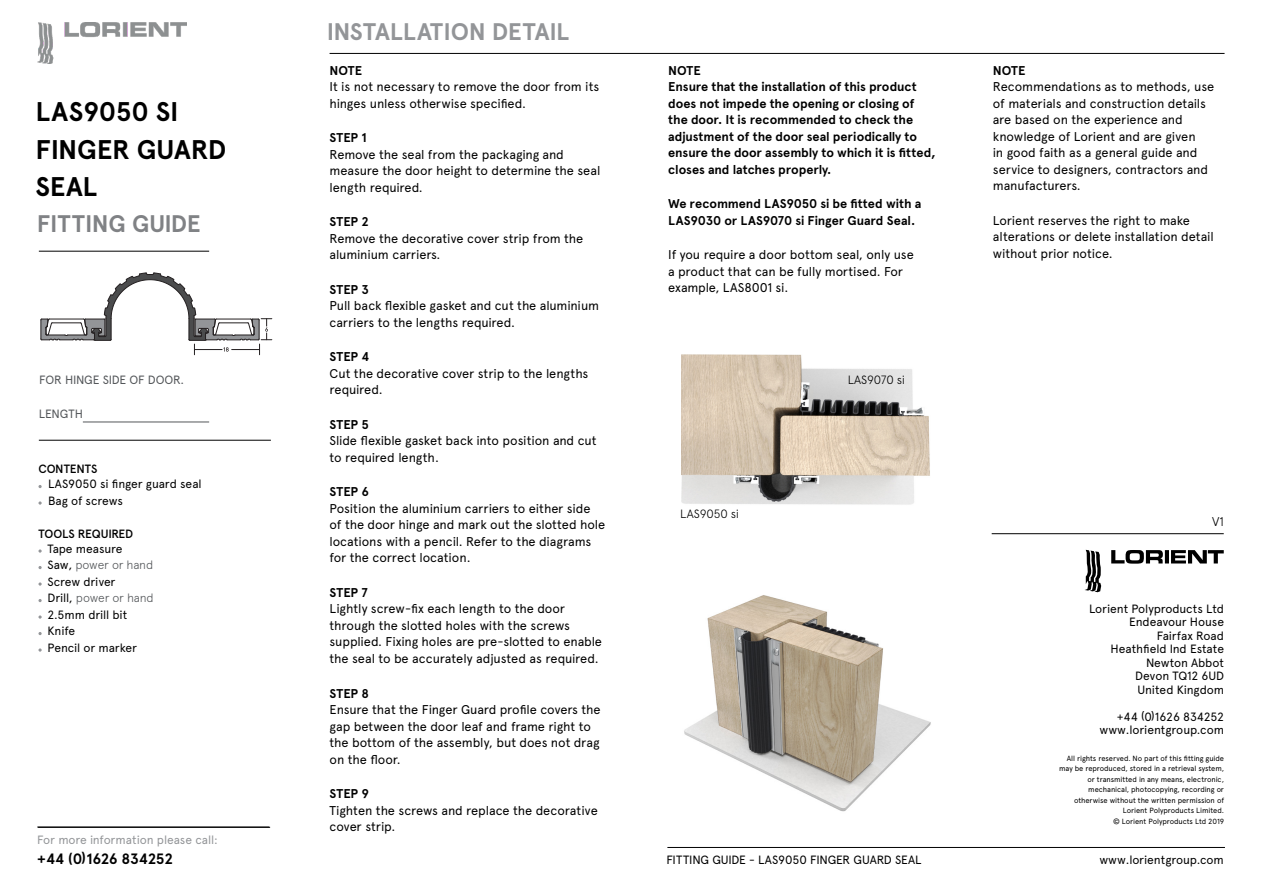
<style>
.page{position:relative;width:1263px;height:893px;background:#fff}
.page>*{position:absolute;margin:0;border:0;box-sizing:border-box;transform-origin:0 0}
.Main_Header_Title_Gr{font:700 27px/37.5px "Apercu Pro";letter-spacing:-.01em;color:#000}
.Main_Header_Title_Gr-2{font:700 24px "Apercu Pro";letter-spacing:-.015em;color:#939598}
.t1{font:700 24px "Apercu Pro";letter-spacing:-.005em;color:#808285}
.t2{font:700 15px "Apercu Pro";letter-spacing:-.02em;color:#000}
.Step_Headers{font:12.75px/16.5px "Apercu Pro";letter-spacing:-.01em;color:#000}
.Step_copy{font:12.75px/16.5px "Apercu Pro";letter-spacing:-.01em;color:#000}
.Step_Headers-2{font:700 12.75px/16.5px "Apercu Pro";letter-spacing:-.005em;color:#000}
.t3{font:300 12.75px "Apercu Pro";color:#000}
.Footer_Regular{font:12px/13.5px "Apercu Pro";letter-spacing:-.01em;color:#000;text-align:right}
.Cover_Copy__content{font:12px "Apercu Pro";letter-spacing:-.01em;color:#000}
.Cover_Copy__content-2{font:300 12px "Apercu Pro";letter-spacing:-.015em;color:#54575a}
.t4{font:12px "Apercu Pro";letter-spacing:-.01em;color:#939598}
.t5{font:12px "Apercu Pro";letter-spacing:-.015em;color:#54575a}
.Cover__Heads__conten{font:500 12px "Apercu Pro";letter-spacing:-.015em;color:#000}
.t6{font:300 12px "Apercu Pro";letter-spacing:-.015em;color:#000}
.t7{font:7.5px/10.5px "Apercu Pro";letter-spacing:-.01em;color:#000;text-align:right}
.s1{font-weight:700}
.s2{font-weight:400;color:#000}
</style>
<div class="page">
<hr style="left:667px;top:847px;width:558px;height:1px;background:#000">
<svg style="left:1085px;top:550px;width:17px;height:42px"></svg>
<svg style="left:1111px;top:550px;width:113px;height:14px"></svg>
<hr style="left:992px;top:533px;width:232px;height:1px;background:#000">
<hr style="left:37px;top:827px;width:232px;height:1px;background:#000">
<img style="left:38px;top:22px;width:148px;height:42px">
<hr style="left:39px;top:440px;width:232px;height:1px;background:#000">
<hr style="left:39px;top:251px;width:170px;height:1px;background:#000">
<svg style="left:38px;top:485px;width:4px;height:3px"></svg>
<svg style="left:38px;top:501px;width:4px;height:4px"></svg>
<svg style="left:38px;top:549px;width:4px;height:4px"></svg>
<svg style="left:38px;top:566px;width:4px;height:3px"></svg>
<svg style="left:38px;top:582px;width:4px;height:4px"></svg>
<svg style="left:38px;top:599px;width:4px;height:3px"></svg>
<svg style="left:38px;top:615px;width:4px;height:4px"></svg>
<svg style="left:38px;top:632px;width:4px;height:3px"></svg>
<svg style="left:38px;top:648px;width:4px;height:4px"></svg>
<hr style="left:330px;top:53px;width:894px;height:1px;background:#000">
<hr style="left:38px;top:827px;width:232px;height:1px;background:#000">
<img style="left:684px;top:595px;width:247px;height:217px">
<img style="left:681px;top:354px;width:249px;height:151px">
<hr style="left:83px;top:422px;width:126px;height:1px;background:#54575a">
<svg style="left:41px;top:273px;width:231px;height:82px"></svg>
<p class="Main_Header_Title_Gr-2" style="left:327px;top:13px;width:244px">INSTALLATION DETAIL</p>
<p class="Step_Headers-2" style="left:330px;top:61px;width:34px">NOTE</p>
<p class="Step_copy" style="left:330px;top:78px;width:271px">It is not necessary to remove the door from its hinges unless otherwise specified.</p>
<p class="Step_Headers-2" style="left:330px;top:129px;width:39px">STEP 1</p>
<p class="Step_Headers" style="left:330px;top:145px;width:272px">Remove the seal from the packaging and measure the door height to determine the seal length required.</p>
<p class="Step_Headers-2" style="left:330px;top:213px;width:41px">STEP 2</p>
<p class="Step_Headers" style="left:330px;top:229px;width:255px">Remove the decorative cover strip from the aluminium carriers.</p>
<p class="Step_Headers-2" style="left:330px;top:280px;width:41px">STEP 3</p>
<p class="Step_Headers" style="left:330px;top:297px;width:271px">Pull back flexible gasket and cut the aluminium carriers to the lengths required.</p>
<p class="Step_Headers-2" style="left:330px;top:348px;width:41px">STEP 4</p>
<p class="Step_Headers" style="left:330px;top:364px;width:260px">Cut the decorative cover strip to the lengths required.</p>
<p class="Step_Headers" style="left:330px;top:415px;width:269px"><span class="s1">STEP 5<br></span>Slide flexible gasket back into position and cut to required length.</p>
<p class="Step_copy" style="left:330px;top:483px;width:277px"><span class="s1">STEP 6<br></span>Position the aluminium carriers to either side of the door hinge and mark out the slotted hole locations with a pencil. Refer to the diagrams for the correct location.</p>
<p class="Step_copy" style="left:330px;top:583px;width:274px"><span class="s1">STEP 7<br></span>Lightly screw-fix each length to the door through the slotted holes with the screws supplied. Fixing holes are pre-slotted to enable the seal to be accurately adjusted as required.</p>
<p class="Step_copy" style="left:330px;top:684px;width:273px"><span class="s1">STEP 8<br></span>Ensure that the Finger Guard profile covers the gap between the door leaf and frame right to the bottom of the assembly, but does not drag on the floor.</p>
<p class="Step_copy" style="left:330px;top:784px;width:270px"><span class="s1">STEP 9<br></span>Tighten the screws and replace the decorative cover strip.</p>
<p class="Step_Headers-2" style="left:668px;top:61px;width:269px">NOTE<br>Ensure that the installation of this product does not impede the opening or closing of the door. It is recommended to check the adjustment of the door seal periodically to ensure the door assembly to which it is fitted, closes and latches properly.</p>
<p class="Step_Headers-2" style="left:668px;top:195px;width:255px">We recommend LAS9050 si be fitted with a<br>LAS9030 or LAS9070 si Finger Guard Seal.</p>
<p class="Step_Headers" style="left:668px;top:245px;width:247px">If you require a door bottom seal, only use a product that can be fully mortised. For example, LAS8001 si.</p>
<p class="Main_Header_Title_Gr" style="left:36px;top:91px;width:192px">LAS9050 SI<br>FINGER GUARD<br>SEAL</p>
<p class="t1" style="left:37px;top:206px;width:165px">FITTING GUIDE</p>
<p class="t5" style="left:39px;top:370px;width:147px">FOR HINGE SIDE OF DOOR.</p>
<p class="t6" style="left:848px;top:371px;width:59px">LAS9070 si</p>
<p class="t5" style="left:39px;top:404px;width:46px">LENGTH</p>
<p class="Cover__Heads__conten" style="left:38px;top:460px;width:61px">CONTENTS</p>
<p class="Cover_Copy__content" style="left:48px;top:475px;width:155px">LAS9050 si finger guard seal</p>
<p class="Cover_Copy__content" style="left:48px;top:491px;width:76px">Bag of screws</p>
<p class="Cover__Heads__conten" style="left:38px;top:524px;width:96px">TOOLS REQUIRED</p>
<p class="Cover_Copy__content" style="left:47px;top:539px;width:77px">Tape measure</p>
<p class="Cover_Copy__content-2" style="left:47px;top:556px;width:107px"><span class="s2">Saw,</span> power or hand</p>
<p class="Cover_Copy__content" style="left:47px;top:572px;width:70px">Screw driver</p>
<p class="Cover_Copy__content-2" style="left:47px;top:589px;width:108px"><span class="s2">Drill,</span> power or hand</p>
<p class="Cover_Copy__content" style="left:47px;top:605px;width:81px">2.5mm drill bit</p>
<p class="Cover_Copy__content" style="left:47px;top:622px;width:29px">Knife</p>
<p class="Cover_Copy__content" style="left:47px;top:638px;width:91px">Pencil or marker</p>
<p class="t6" style="left:680px;top:504px;width:60px">LAS9050 si</p>
<p class="t4" style="left:37px;top:831px;width:182px">For more information please call:</p>
<p class="t2" style="left:37px;top:847px;width:137px">+44 (0)1626 834252</p>
<p class="Footer_Regular" style="left:666px;top:852px;width:256px">FITTING GUIDE - LAS9050 FINGER GUARD SEAL</p>
<p class="Step_Headers" style="left:993px;top:61px;width:223px"><span class="s1">NOTE<br></span>Recommendations as to methods, use of materials and construction details are based on the experience and knowledge of Lorient and are given<br>in good faith as a general guide and service to designers, contractors and manufacturers.</p>
<p class="Step_Headers" style="left:993px;top:211px;width:222px">Lorient reserves the right to make alterations or delete installation detail without prior notice.</p>
<p class="t3" style="left:1212px;top:512px;width:13px">V1</p>
<p class="Footer_Regular" style="left:1089px;top:601px;width:136px">Lorient Polyproducts Ltd<br>Endeavour House<br>Fairfax Road<br>Heathfield Ind Estate<br>Newton Abbot<br>Devon TQ12 6UD<br>United Kingdom</p>
<p class="Footer_Regular" style="left:1099px;top:709px;width:126px">+44 (0)1626 834252 www.lorientgroup.com</p>
<p class="t7" style="left:1059px;top:752px;width:166px">All rights reserved. No part of this fitting guide may be reproduced, stored in a retrieval system, or transmitted in any means, electronic, mechanical, photocopying, recording or otherwise without the written permission of Lorient Polyproducts Limited.<br>© Lorient Polyproducts Ltd 2019</p>
<p class="Footer_Regular" style="left:1099px;top:852px;width:126px">www.lorientgroup.com</p>
</div>
